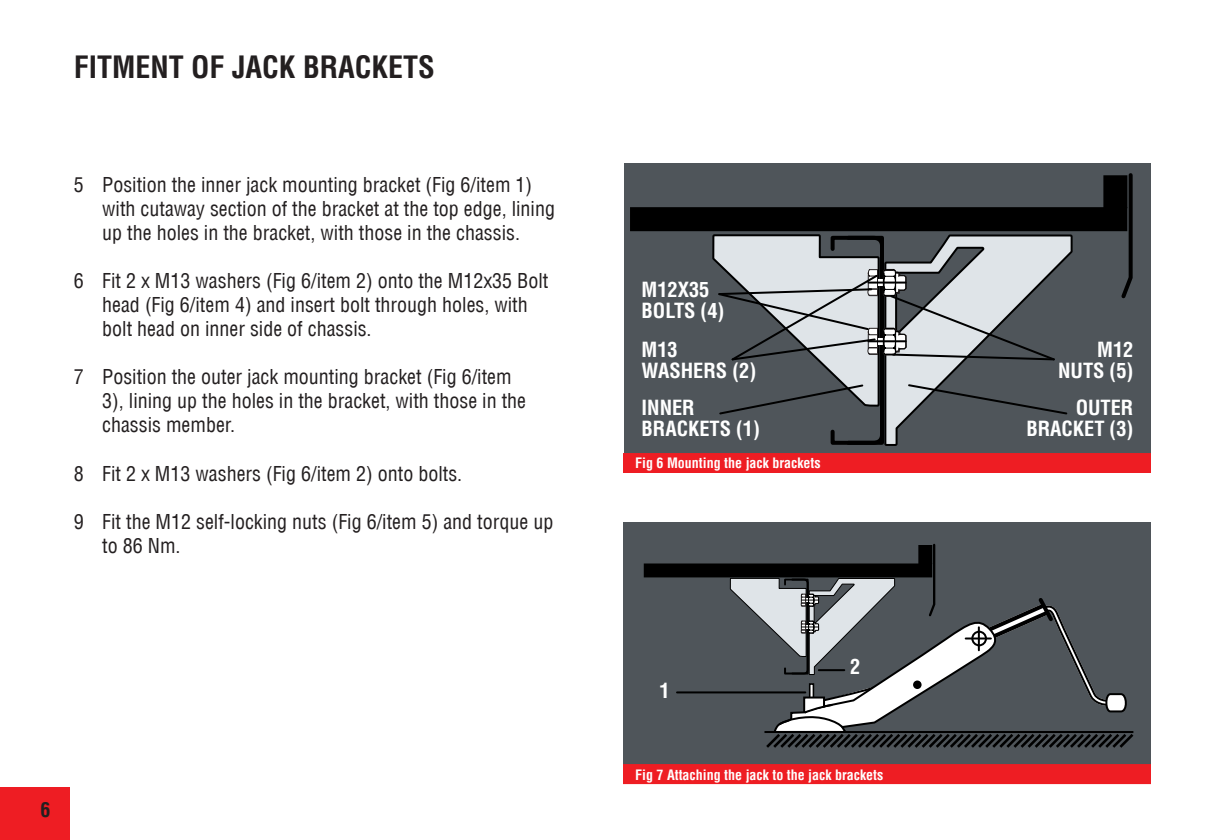
<style>
.page{position:relative;width:1225px;height:840px;background:#fff}
.page>*{position:absolute;margin:0;border:0;box-sizing:border-box;transform-origin:0 0}
.t1{font:700 condensed 30px "Helvetica Com";color:#231f20}
.MAIN_BODY{font:700 condensed 20.4px/21.2px "Helvetica Com";color:#fff}
.MAIN_BODY-2{font:condensed 20px/24px "Helvetica Com";color:#231f20}
.t2{font:700 condensed 20px "Helvetica Com";color:#231f20}
.FIGURE_X{font:700 condensed 14px "Helvetica Com";color:#fff}
</style>
<div class="page">
<div style="left:0;top:787px;width:69px;height:52px;background:#ee1d23"></div>
<div style="left:624px;top:522px;width:526px;height:261px;background:#4f555a"></div>
<div style="left:624px;top:763px;width:526px;height:20px;background:#ee1d23"></div>
<div style="left:624px;top:163px;width:526px;height:309px;background:#4f555a"></div>
<div style="left:624px;top:453px;width:526px;height:19px;background:#ee1d23"></div>
<div style="left:642px;top:207px;width:473px;height:24px;background:#000"></div>
<div style="left:1103px;top:187px;width:24px;height:9px;background:#000"></div>
<svg style="left:1118px;top:173px;width:15px;height:126px"></svg>
<svg style="left:712px;top:234px;width:361px;height:212px"></svg>
<div style="left:651px;top:563px;width:274px;height:14px;background:#000"></div>
<svg style="left:729px;top:544px;width:405px;height:204px"></svg>
<hr style="left:677px;top:691px;width:128px;height:2px;background:#000">
<hr style="left:819px;top:668px;width:25px;height:2px;background:#000">
<p class="t1" style="left:74px;top:47px;width:362px">FITMENT OF JACK BRACKETS</p>
<p class="MAIN_BODY-2" style="left:102px;top:173px;width:454px;text-indent:-28px">5 Position the inner jack mounting bracket (Fig 6/item 1) with cutaway section of the bracket at the top edge, lining up the holes in the bracket, with those in the chassis.</p>
<p class="MAIN_BODY-2" style="left:102px;top:269px;width:448px;text-indent:-28px">6 Fit 2 x M13 washers (Fig 6/item 2) onto the M12x35 Bolt head (Fig 6/item 4) and insert bolt through holes, with bolt head on inner side of chassis.</p>
<p class="MAIN_BODY-2" style="left:102px;top:365px;width:425px;text-indent:-28px">7 Position the outer jack mounting bracket (Fig 6/item<br>3), lining up the holes in the bracket, with those in the chassis member.</p>
<p class="MAIN_BODY-2" style="left:74px;top:461px;width:390px">8 Fit 2 x M13 washers (Fig 6/item 2) onto bolts.</p>
<p class="MAIN_BODY-2" style="left:102px;top:509px;width:452px;text-indent:-28px">9 Fit the M12 self-locking nuts (Fig 6/item 5) and torque up to 86 Nm.</p>
<p class="t2" style="left:40px;top:795px;width:11px">6</p>
<p class="MAIN_BODY" style="left:641px;top:278px;width:84px">M12X35<br>BOLTS (4)</p>
<p class="MAIN_BODY" style="left:641px;top:338px;width:116px">M13<br>WASHERS (2)</p>
<p class="MAIN_BODY" style="left:641px;top:396px;width:120px">INNER<br>BRACKETS (1)</p>
<p class="FIGURE_X" style="left:635px;top:453px;width:187px">Fig 6 Mounting the jack brackets</p>
<p class="MAIN_BODY" style="left:659px;top:679px;width:12px">1</p>
<p class="MAIN_BODY" style="left:850px;top:654px;width:12px">2</p>
<p class="FIGURE_X" style="left:635px;top:765px;width:250px">Fig 7 Attaching the jack to the jack brackets</p>
<p class="MAIN_BODY" style="left:1097px;top:338px;width:38px">M12</p>
<p class="MAIN_BODY" style="left:1058px;top:359px;width:77px">NUTS (5)</p>
<p class="MAIN_BODY" style="left:1026px;top:396px;width:108px;text-align:right">OUTER<br>BRACKET (3)</p>
</div>
